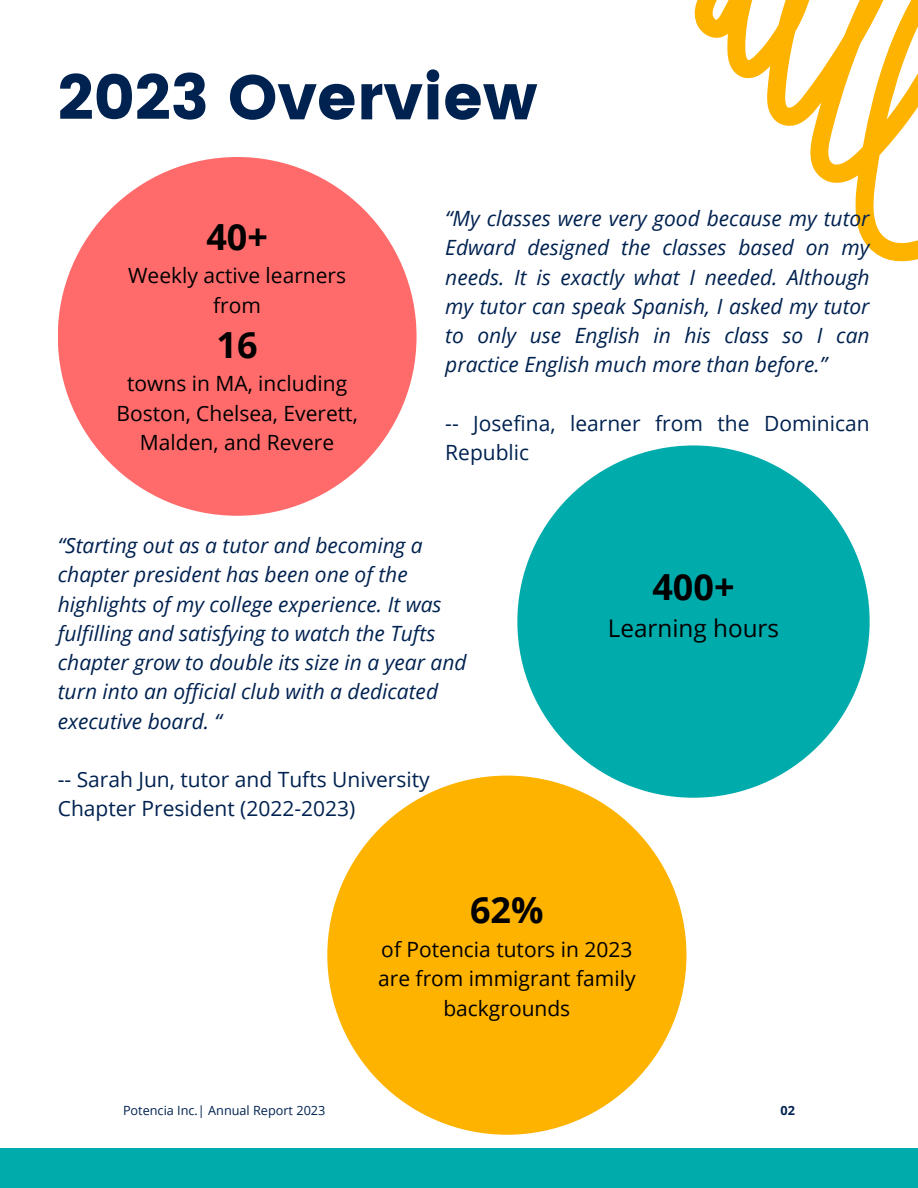
<style>
.page{position:relative;width:918px;height:1188px;background:#fff}
.page>*{position:absolute;margin:0;border:0;box-sizing:border-box;transform-origin:0 0}
.t1{font:63px "Poppins";color:#002250}
.t2{font:700 36px "Open Sans";color:#000}
.t3{font:24.3px "Open Sans";color:#000}
.t4{font:italic 21px/29.2px "Open Sans";color:#002250}
.t5{font:21px/29.2px "Open Sans";color:#000;text-align:center}
.t6{font:21px/29.2px "Open Sans";color:#002250}
.t7{font:12.75px "Open Sans";color:#002250}
.t8{font:700 12.75px "Open Sans";color:#002250}
</style>
<div class="page">
<div style="left:0;top:1148px;width:918px;height:40px;background:#00abac"></div>
<svg style="left:694px;top:0;width:224px;height:262px"></svg>
<div style="left:58px;top:157px;width:359px;height:359px;background:#ff6b6b;border-radius:50%"></div>
<div style="left:327px;top:776px;width:359px;height:359px;background:#feb300;border-radius:50%"></div>
<div style="left:517px;top:445px;width:353px;height:353px;background:#00abac;border-radius:50%"></div>
<h1 class="t1" style="left:58px;top:61px;width:481px">2023 Overview</h1>
<h2 class="t2" style="left:206px;top:211px;width:63px">40+</h2>
<p class="t5" style="left:128px;top:261px;width:220px">Weekly active learners from</p>
<h2 class="t2" style="left:217px;top:319px;width:43px">16</h2>
<p class="t5" style="left:116px;top:369px;width:243px">towns in MA, including<br>Boston, Chelsea, Everett,<br>Malden, and Revere</p>
<p class="t4" style="left:445px;top:203px;width:426px;text-align:justify">“My classes were very good because my tutor Edward designed the classes based on my needs. It is exactly what I needed. Although my tutor can speak Spanish, I asked my tutor to only use English in his class so I can practice English much more than before.”</p>
<p class="t6" style="left:445px;top:408px;width:426px">-- Josefina, learner from the Dominican<br>Republic</p>
<p class="t4" style="left:58px;top:530px;width:410px">“Starting out as a tutor and becoming a chapter president has been one of the highlights of my college experience. It was fulfilling and satisfying to watch the Tufts chapter grow to double its size in a year and turn into an official club with a dedicated executive board. “</p>
<p class="t6" style="left:58px;top:764px;width:374px">-- Sarah Jun, tutor and Tufts University<br>Chapter President (2022-2023)</p>
<h2 class="t2" style="left:652px;top:562px;width:84px">400+</h2>
<p class="t3" style="left:608px;top:611px;width:173px">Learning hours</p>
<h2 class="t2" style="left:470px;top:885px;width:75px">62%</h2>
<p class="t5" style="left:378px;top:934px;width:259px">of Potencia tutors in 2023 are from immigrant family backgrounds</p>
<p class="t7" style="left:123px;top:1101px;width:204px">Potencia Inc.| Annual Report 2023</p>
<p class="t8" style="left:780px;top:1102px;width:16px">02</p>
</div>
